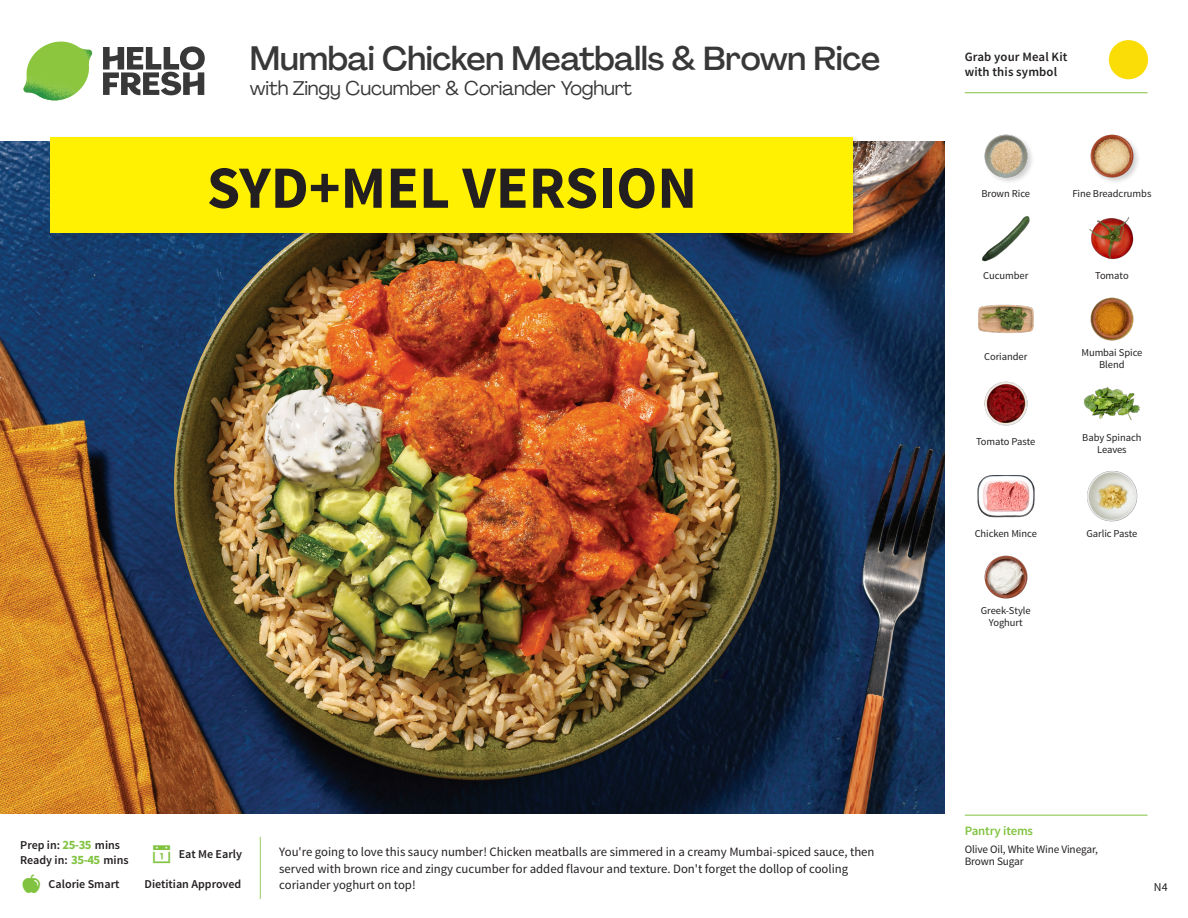
<style>
.page{position:relative;width:1188px;height:918px;background:#fff}
.page>*{position:absolute;margin:0;border:0;box-sizing:border-box;transform-origin:0 0}
._04_Intro{font:700 60px "Source Sans Pro";color:#231f20}
._15_Titel_UK{font:500 33px "Agrandir";letter-spacing:-.01em;color:#383839}
._15_Titel_UK-2{font:19.5px "Agrandir";letter-spacing:-.01em;color:#383839}
.Step_6_Text_AU{font:12.75px/16.5px "Source Sans Pro";color:#231f20}
.t1{font:600 12.75px/15px "Source Sans Pro";letter-spacing:.01em;color:#231f20}
._04_Headers_Front{font:600 12.75px "Source Sans Pro";letter-spacing:-.01em;color:#81c340}
._04_Intro-2{font:600 12px "Source Sans Pro";color:#231f20}
.t2{font:12px "Source Sans Pro";color:#231f20}
._05_Pantry{font:11.25px/12px "Source Sans Pro";letter-spacing:-.01em;color:#231f20}
._18_FRONT_ingredient{font:10.5px/12px "Source Sans Pro";letter-spacing:-.005em;color:#231f20;text-align:center}
.s1{font-weight:700;font-size:12.75px;color:#81c340}
</style>
<div class="page">
<svg style="left:103px;top:46px;width:102px;height:49px"></svg>
<img style="left:23px;top:42px;width:69px;height:59px">
<img style="left:0;top:142px;width:945px;height:672px">
<div style="left:49px;top:135px;width:812px;height:105px;background:#231f20;opacity:.2"></div>
<div style="left:51px;top:137px;width:802px;height:95px;background:#fff101"></div>
<img style="left:1090px;top:297px;width:44px;height:44px">
<img style="left:1083px;top:387px;width:58px;height:33px">
<img style="left:984px;top:381px;width:44px;height:45px">
<img style="left:977px;top:475px;width:57px;height:43px">
<img style="left:984px;top:555px;width:44px;height:44px">
<img style="left:978px;top:304px;width:56px;height:30px">
<img style="left:981px;top:216px;width:49px;height:46px">
<img style="left:1089px;top:217px;width:45px;height:43px">
<img style="left:984px;top:134px;width:48px;height:48px">
<img style="left:1090px;top:134px;width:48px;height:48px">
<img style="left:1087px;top:471px;width:50px;height:50px">
<hr style="left:965px;top:815px;width:183px;height:1px;background:#81c340">
<svg style="left:1091px;top:40px;width:58px;height:54px"></svg>
<hr style="left:965px;top:92px;width:183px;height:1px;background:#81c340">
<p class="_15_Titel_UK" style="left:250px;top:38px;width:632px">Mumbai Chicken Meatballs &amp; Brown Rice</p>
<p class="_15_Titel_UK-2" style="left:250px;top:76px;width:384px">with Zingy Cucumber &amp; Coriander Yoghurt</p>
<p class="_04_Intro" style="left:207px;top:149px;width:492px">SYD+MEL VERSION</p>
<p class="_04_Intro-2" style="left:20px;top:838px;width:101px">Prep in: <span class="s1">25-35</span> mins</p>
<p class="_04_Intro-2" style="left:20px;top:853px;width:110px">Ready in: <span class="s1">35-45</span> mins</p>
<p class="_04_Intro-2" style="left:179px;top:846px;width:65px">Eat Me Early</p>
<p class="Step_6_Text_AU" style="left:279px;top:844px;width:597px">You're going to love this saucy number! Chicken meatballs are simmered in a creamy Mumbai-spiced sauce, then served with brown rice and zingy cucumber for added flavour and texture. Don't forget the dollop of cooling</p>
<p class="_04_Intro-2" style="left:145px;top:876px;width:98px">Dietitian Approved</p>
<p class="_04_Intro-2" style="left:49px;top:876px;width:72px">Calorie Smart</p>
<p class="Step_6_Text_AU" style="left:279px;top:877px;width:138px">coriander yoghurt on top!</p>
<p class="t1" style="left:965px;top:50px;width:104px">Grab your Meal Kit with this symbol</p>
<p class="_18_FRONT_ingredient" style="left:981px;top:188px;width:50px">Brown Rice</p>
<p class="_18_FRONT_ingredient" style="left:1072px;top:188px;width:81px">Fine Breadcrumbs</p>
<p class="_18_FRONT_ingredient" style="left:983px;top:270px;width:47px">Cucumber</p>
<p class="_18_FRONT_ingredient" style="left:1095px;top:270px;width:35px">Tomato</p>
<p class="_18_FRONT_ingredient" style="left:984px;top:351px;width:45px">Coriander</p>
<p class="_18_FRONT_ingredient" style="left:1081px;top:346px;width:62px">Mumbai Spice<br>Blend</p>
<p class="_18_FRONT_ingredient" style="left:976px;top:435px;width:61px">Tomato Paste</p>
<p class="_18_FRONT_ingredient" style="left:1082px;top:432px;width:61px">Baby Spinach<br>Leaves</p>
<p class="_18_FRONT_ingredient" style="left:975px;top:528px;width:64px">Chicken Mince</p>
<p class="_18_FRONT_ingredient" style="left:1086px;top:528px;width:53px">Garlic Paste</p>
<p class="_18_FRONT_ingredient" style="left:981px;top:604px;width:51px">Greek-Style<br>Yoghurt</p>
<p class="_04_Headers_Front" style="left:965px;top:822px;width:70px">Pantry items</p>
<p class="_05_Pantry" style="left:965px;top:844px;width:135px">Olive Oil, White Wine Vinegar,<br>Brown Sugar</p>
<p class="t2" style="left:1154px;top:879px;width:15px">N4</p>
</div>
